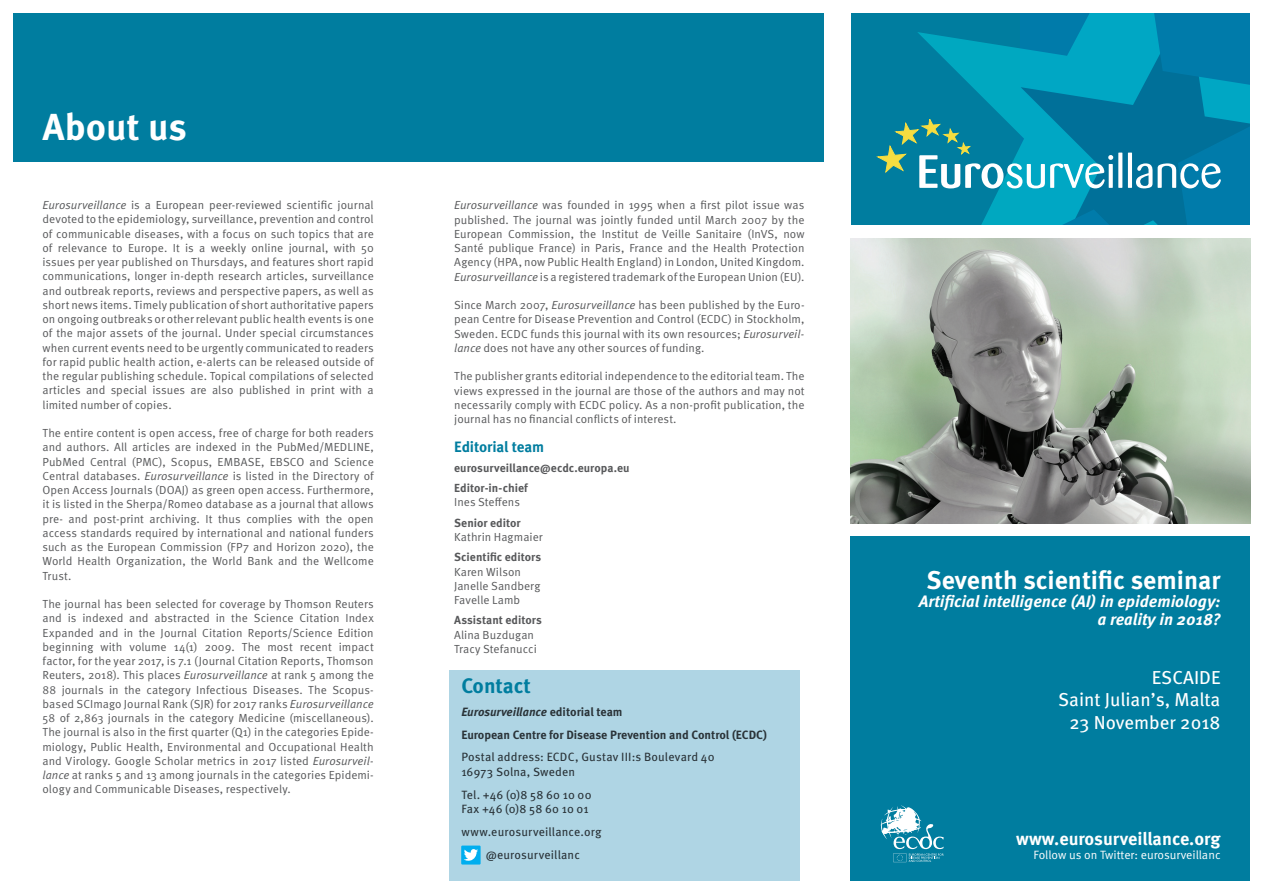
<style>
.page{position:relative;width:1263px;height:893px;background:#fff}
.page>*{position:absolute;margin:0;border:0;box-sizing:border-box;transform-origin:0 0}
.t1{font:700 37.5px "Meta Pro";color:#fff}
.t2{font:700 25.5px "Meta Pro";color:#fff}
.t3{font:700 21px "Meta Pro";color:#007d9f}
.t4{font:18.75px/22.5px "Meta Pro";color:#fff;text-align:right}
.t5{font:700 18px "Meta Pro";color:#fff}
.t6{font:italic 700 16.5px/18px "Meta Pro";color:#fff;text-align:right}
.t7{font:700 15px "Meta Pro";letter-spacing:-.01em;color:#007d9f}
.t8{font:12px/14.4px "Meta Pro";letter-spacing:.01em;color:#3e3e3f}
.t9{font:700 12px/23px "Meta Pro";color:#3e3e3f}
.t10{font:12px "Meta Pro";letter-spacing:-.005em;color:#fff}
.t11{font:11.7px/14.2px "Meta Pro";letter-spacing:.005em;color:#57585a;text-align:justify}
.t12{font:700 11.7px/20.2px "Meta Pro";color:#57585a}
.s1{font-style:italic}
</style>
<div class="page">
<div style="left:850px;top:536px;width:400px;height:344px;background:#007d9f"></div>
<div style="left:850px;top:13px;width:400px;height:212px;background:#007d9f"></div>
<svg style="left:918px;top:13px;width:103px;height:212px"></svg>
<svg style="left:1021px;top:13px;width:229px;height:212px"></svg>
<img style="left:850px;top:238px;width:400px;height:285px">
<svg style="left:1118px;top:153px;width:4px;height:35px"></svg>
<hr style="left:1128px;top:153px;width:4px;height:35px;background:#fff">
<svg style="left:1136px;top:163px;width:85px;height:25px"></svg>
<svg style="left:877px;top:119px;width:236px;height:69px"></svg>
<div style="left:14px;top:13px;width:810px;height:149px;background:#007d9f"></div>
<svg style="left:880px;top:805px;width:64px;height:57px"></svg>
<div style="left:449px;top:670px;width:350px;height:210px;background:#abd3e3"></div>
<div style="left:461px;top:846px;width:20px;height:18px;background:#00aeef"></div>
<svg style="left:464px;top:849px;width:14px;height:12px"></svg>
<h1 class="t1" style="left:43px;top:104px;width:146px">About us</h1>
<p class="t11" style="left:43px;top:198px;width:333px"><span class="s1">Eurosurveillance</span> is a European peer-reviewed scientific journal devoted to the epidemiology, surveillance, prevention and control of communicable diseases, with a focus on such topics that are of relevance to Europe. It is a weekly online journal, with 50 issues per year published on Thursdays, and features short rapid communications, longer in-depth research articles, surveillance and outbreak reports, reviews and perspective papers, as well as short news items. Timely publication of short authoritative papers on ongoing outbreaks or other relevant public health events is one of the major assets of the journal. Under special circumstances when current events need to be urgently communicated to readers for rapid public health action, e-alerts can be released outside of the regular publishing schedule. Topical compilations of selected articles and special issues are also published in print with a limited number of copies.</p>
<p class="t11" style="left:43px;top:426px;width:333px">The entire content is open access, free of charge for both readers and authors. All articles are indexed in the PubMed/MEDLINE, PubMed Central (PMC), Scopus, EMBASE, EBSCO and Science Central databases. <span class="s1">Eurosurveillance</span> is listed in the Directory of Open Access Journals (DOAJ) as green open access. Furthermore, it is listed in the Sherpa/Romeo database as a journal that allows pre- and post-print archiving. It thus complies with the open access standards required by international and national funders such as the European Commission (FP7 and Horizon 2020), the World Health Organization, the World Bank and the Wellcome Trust.</p>
<p class="t11" style="left:43px;top:597px;width:333px">The journal has been selected for coverage by Thomson Reuters and is indexed and abstracted in the Science Citation Index Expanded and in the Journal Citation Reports/Science Edition beginning with volume 14(1) 2009. The most recent impact factor, for the year 2017, is 7.1 (Journal Citation Reports, Thomson Reuters, 2018). This places <span class="s1">Eurosurveillance</span> at rank 5 among the 88 journals in the category Infectious Diseases. The Scopus&shy;based SCImago Journal Rank (SJR) for 2017 ranks <span class="s1">Eurosurveillance </span>58 of 2,863 journals in the category Medicine (miscellaneous).<br>The journal is also in the first quarter (Q1) in the categories Epide&shy;miology, Public Health, Environmental and Occupational Health and Virology. Google Scholar metrics in 2017 listed <span class="s1">Eurosurveil&shy;lance</span> at ranks 5 and 13 among journals in the categories Epidemi&shy;ology and Communicable Diseases, respectively.</p>
<p class="t11" style="left:454px;top:199px;width:352px"><span class="s1">Eurosurveillance</span> was founded in 1995 when a first pilot issue was published. The journal was jointly funded until March 2007 by the European Commission, the Institut de Veille Sanitaire (InVS, now Santé publique France) in Paris, France and the Health Protection Agency (HPA, now Public Health England) in London, United Kingdom.<br><span class="s1">Eurosurveillance</span> is a registered trademark of the European Union (EU).</p>
<p class="t11" style="left:454px;top:298px;width:352px">Since March 2007, <span class="s1">Eurosurveillance</span> has been published by the Euro&shy;pean Centre for Disease Prevention and Control (ECDC) in Stockholm, Sweden. ECDC funds this journal with its own resources; <span class="s1">Eurosurveil&shy;lance</span> does not have any other sources of funding.</p>
<p class="t11" style="left:454px;top:370px;width:352px">The publisher grants editorial independence to the editorial team. The views expressed in the journal are those of the authors and may not necessarily comply with ECDC policy. As a non-profit publication, the journal has no financial conflicts of interest.</p>
<p class="t7" style="left:454px;top:437px;width:91px">Editorial team</p>
<p class="t12" style="left:454px;top:458px;width:177px">eurosurveillance@ecdc.europa.eu<br>Editor-in-chief</p>
<p class="t11" style="left:454px;top:496px;width:67px">Ines Steffens</p>
<p class="t12" style="left:454px;top:513px;width:68px">Senior editor</p>
<p class="t11" style="left:454px;top:530px;width:90px">Kathrin Hagmaier</p>
<p class="t12" style="left:454px;top:547px;width:89px">Scientific editors</p>
<p class="t11" style="left:454px;top:565px;width:88px;text-align:left">Karen Wilson<br>Janelle Sandberg<br>Favelle Lamb</p>
<p class="t12" style="left:454px;top:610px;width:89px">Assistant editors</p>
<p class="t11" style="left:454px;top:628px;width:84px">Alina Buzdugan<br>Tracy Stefanucci</p>
<h3 class="t3" style="left:461px;top:672px;width:71px">Contact</h3>
<p class="t9" style="left:461px;top:700px;width:307px"><span class="s1">Eurosurveillance</span> editorial team<br>European Centre for Disease Prevention and Control (ECDC)</p>
<p class="t8" style="left:461px;top:750px;width:255px">Postal address: ECDC, Gustav III:s Boulevard 40<br>16973 Solna, Sweden</p>
<p class="t8" style="left:461px;top:788px;width:132px">Tel. +46 (0)8 58 60 10 00<br>Fax +46 (0)8 58 60 10 01</p>
<p class="t8" style="left:461px;top:821px;width:142px;line-height:23px;text-align:center">www.eurosurveillance.org @eurosurveillanc</p>
<h2 class="t2" style="left:926px;top:564px;width:295px">Seventh scientific seminar</h2>
<h3 class="t6" style="left:919px;top:593px;width:303px">Artificial intelligence (AI) in epidemiology: a reality in 2018?</h3>
<h3 class="t4" style="left:1058px;top:667px;width:164px">ESCAIDE<br>Saint Julian’s, Malta<br>23 November 2018</h3>
<h3 class="t5" style="left:1016px;top:828px;width:206px">www.eurosurveillance.org</h3>
<p class="t10" style="left:1033px;top:847px;width:189px">Follow us on Twitter: eurosurveillanc</p>
</div>
